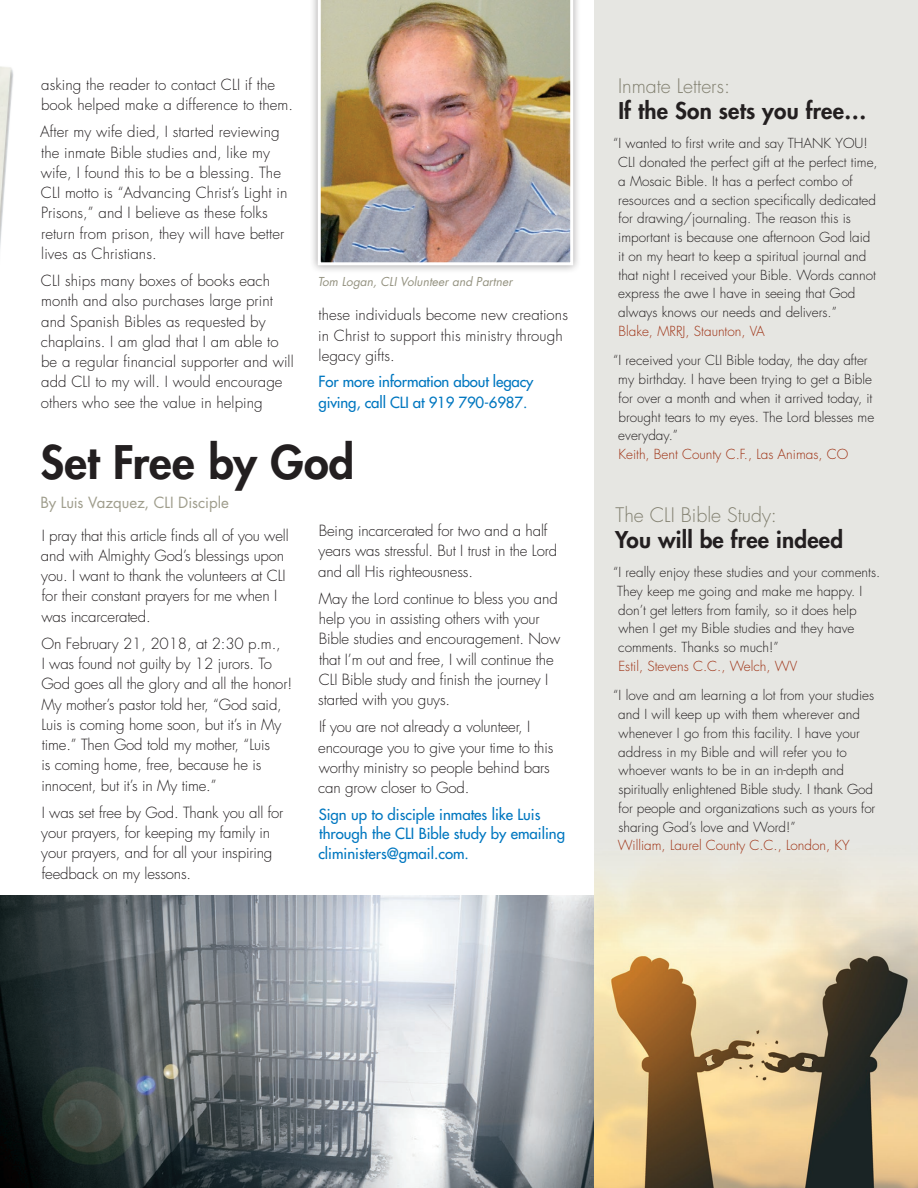
<style>
.page{position:relative;width:918px;height:1188px;background:#fff}
.page>*{position:absolute;margin:0;border:0;box-sizing:border-box;transform-origin:0 0}
.t1{font:800 45px "Futura";color:#231f20}
.t2{font:800 22.5px "Futura";letter-spacing:.01em;color:#231f20}
.t3{font:300 19.5px "Futura";color:#828070}
.t4{font:300 15px/20.2px "Futura";letter-spacing:-.01em;color:#231f20}
.t5{font:15px/19.5px "Futura";color:#0077c0}
.t6{font:15px "Futura";letter-spacing:-.005em;color:#9f9d8c}
.t7{font:300 13.5px/18.8px "Futura";color:#231f20}
.t8{font:italic 12px "Futura";color:#959381}
.s1{color:#9d2f11}
</style>
<div class="page">
<img style="left:0;top:66px;width:14px;height:182px">
<img style="left:594px;top:0;width:324px;height:1188px">
<div style="left:310px;top:0;width:271px;height:273px;background:#231f20;opacity:.4"></div>
<img style="left:318px;top:0;width:255px;height:265px">
<img style="left:0;top:895px;width:594px;height:293px">
<p class="t4" style="left:41px;top:74px;width:254px">asking the reader to contact CLI if the book helped make a difference to them.</p>
<p class="t4" style="left:40px;top:122px;width:249px">After my wife died, I started reviewing the inmate Bible studies and, like my wife, I found this to be a blessing. The CLI motto is “Advancing Christ’s Light in Prisons,” and I believe as these folks return from prison, they will have better lives as Christians.</p>
<p class="t4" style="left:41px;top:271px;width:254px">CLI ships many boxes of books each month and also purchases large print and Spanish Bibles as requested by chaplains. I am glad that I am able to be a regular financial supporter and will add CLI to my will. I would encourage others who see the value in helping</p>
<p class="t8" style="left:318px;top:274px;width:196px">Tom Logan, CLI Volunteer and Partner</p>
<p class="t4" style="left:318px;top:305px;width:251px">these individuals become new creations in Christ to support this ministry through legacy gifts.</p>
<p class="t5" style="left:319px;top:372px;width:216px;line-height:20.2px">For more information about legacy giving, call CLI at 919 790-6987.</p>
<p class="t1" style="left:40px;top:432px;width:315px">Set Free by God</p>
<p class="t6" style="left:40px;top:492px;width:190px">By Luis Vazquez, CLI Disciple</p>
<p class="t4" style="left:41px;top:525px;width:249px">I pray that this article finds all of you well and with Almighty God’s blessings upon you. I want to thank the volunteers at CLI for their constant prayers for me when I was incarcerated.</p>
<p class="t4" style="left:41px;top:633px;width:252px">On February 21, 2018, at 2:30 p.m.,<br>I was found not guilty by 12 jurors. To God goes all the glory and all the honor!<br>My mother’s pastor told her, “God said, Luis is coming home soon, but it’s in My time.” Then God told my mother, “Luis<br>is coming home, free, because he is innocent, but it’s in My time.”</p>
<p class="t4" style="left:41px;top:802px;width:244px">I was set free by God. Thank you all for your prayers, for keeping my family in your prayers, and for all your inspiring feedback on my lessons.</p>
<p class="t4" style="left:318px;top:521px;width:240px">Being incarcerated for two and a half years was stressful. But I trust in the Lord and all His righteousness.</p>
<p class="t4" style="left:318px;top:588px;width:243px">May the Lord continue to bless you and help you in assisting others with your Bible studies and encouragement. Now that I’m out and free, I will continue the CLI Bible study and finish the journey I started with you guys.</p>
<p class="t4" style="left:318px;top:717px;width:237px">If you are not already a volunteer, I encourage you to give your time to this worthy ministry so people behind bars can grow closer to God.</p>
<p class="t5" style="left:318px;top:804px;width:248px">Sign up to disciple inmates like Luis through the CLI Bible study by emailing cliministers@gmail.com.</p>
<p class="t3" style="left:618px;top:74px;width:113px">Inmate Letters:</p>
<p class="t2" style="left:618px;top:96px;width:250px">If the Son sets you free…</p>
<p class="t7" style="left:618px;top:134px;width:261px;text-indent:-5px">“I wanted to first write and say THANK YOU!<br>CLI donated the perfect gift at the perfect time, a Mosaic Bible. It has a perfect combo of resources and a section specifically dedicated for drawing/journaling. The reason this is important is because one afternoon God laid it on my heart to keep a spiritual journal and that night I received your Bible. Words cannot express the awe I have in seeing that God always knows our needs and delivers.”<br><span class="s1">Blake, MRRJ, Staunton, VA</span></p>
<p class="t7" style="left:618px;top:351px;width:257px;text-indent:-5px">“I received your CLI Bible today, the day after my birthday. I have been trying to get a Bible for over a month and when it arrived today, it brought tears to my eyes. The Lord blesses me everyday.”<br><span class="s1">Keith, Bent County C.F., Las Animas, CO</span></p>
<p class="t3" style="left:616px;top:502px;width:163px">The CLI Bible Study:</p>
<p class="t2" style="left:615px;top:524px;width:229px">You will be free indeed</p>
<p class="t7" style="left:613px;top:563px;width:269px">“I really enjoy these studies and your comments.<br>They keep me going and make me happy. I don’t get letters from family, so it does help when I get my Bible studies and they have comments. Thanks so much!”<br><span class="s1">Estil, Stevens C.C., Welch, WV</span></p>
<p class="t7" style="left:618px;top:686px;width:259px;text-indent:-4px">“I love and am learning a lot from your studies and I will keep up with them wherever and whenever I go from this facility. I have your address in my Bible and will refer you to whoever wants to be in an in-depth and spiritually enlightened Bible study. I thank God for people and organizations such as yours for sharing God’s love and Word!”<br><span class="s1">William, Laurel County C.C., London, KY</span></p>
</div>
